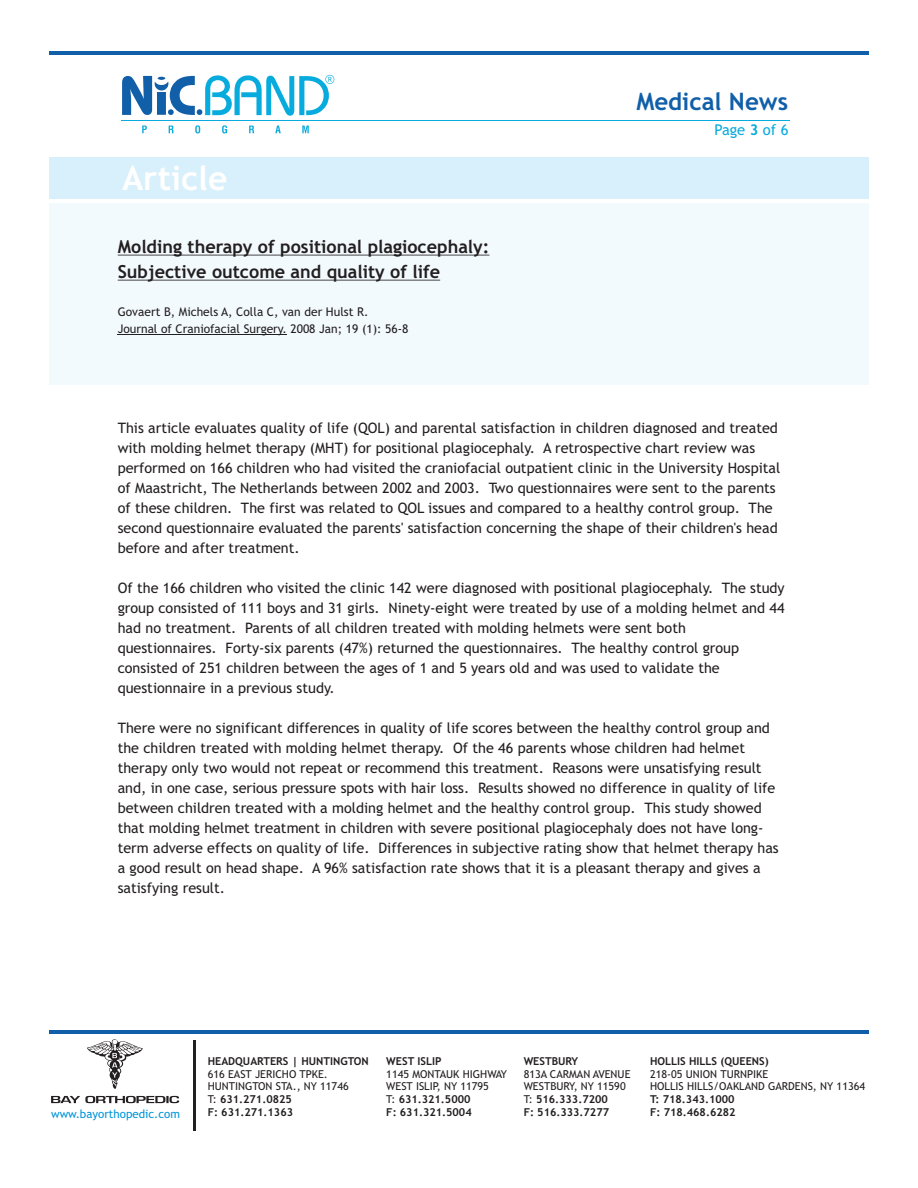
<style>
.page{position:relative;width:918px;height:1188px;background:#fff}
.page>*{position:absolute;margin:0;border:0;box-sizing:border-box;transform-origin:0 0}
.t1{font:700 33.6px "Trebuchet MS";color:#fff}
.t2{font:700 24.15px "Trebuchet MS";color:#115fa8}
.t3{font:700 18px/25px "Trebuchet MS";color:#231f20}
.t4{font:14.85px "Trebuchet MS";color:#08abdd}
.t5{font:14.4px/20.1px "Trebuchet MS";color:#231f20}
.t6{font:12px/16.6px "Trebuchet MS";color:#231f20}
.t7{font:11.55px "Trebuchet MS";color:#0095d9}
.t8{font:10.95px/12.6px "Trebuchet MS";color:#231f20}
.t9{font:700 10.95px/12.6px "Trebuchet MS";color:#231f20}
.s1{font-weight:700}
</style>
<div class="page">
<div style="left:49px;top:203px;width:820px;height:182px;background:#f3fafe"></div>
<hr style="left:49px;top:1031px;width:820px;height:3px;background:#115fa8">
<hr style="left:193px;top:1040px;width:2px;height:91px;background:#231f20">
<hr style="left:49px;top:52px;width:820px;height:3px;background:#115fa8">
<svg style="left:142px;top:125px;width:167px;height:8px"></svg>
<hr style="left:121px;top:120px;width:669px;height:1px;background:#08abdd">
<svg style="left:122px;top:75px;width:212px;height:41px"></svg>
<svg style="left:51px;top:1096px;width:128px;height:7px"></svg>
<svg style="left:87px;top:1039px;width:56px;height:50px"></svg>
<hr style="left:118px;top:255px;width:371px;height:1px;background:#231f20">
<hr style="left:118px;top:280px;width:322px;height:1px;background:#231f20">
<hr style="left:118px;top:334px;width:169px;height:1px;background:#231f20">
<h2 class="t2" style="left:636px;top:93px;width:153px">Medical News</h2>
<h1 class="t1" style="left:122px;top:165px;width:107px">Article</h1>
<p class="t3" style="left:118px;top:236px;width:373px">Molding therapy of positional plagiocephaly:<br>Subjective outcome and quality of life</p>
<p class="t6" style="left:118px;top:305px;width:292px">Govaert B, Michels A, Colla C, van der Hulst R.<br>Journal of Craniofacial Surgery. 2008 Jan; 19 (1): 56-8</p>
<p class="t4" style="left:714px;top:124px;width:76px">Page <span class="s1">3</span> of 6</p>
<p class="t5" style="left:118px;top:419px;width:664px">This article evaluates quality of life (QOL) and parental satisfaction in children diagnosed and treated with molding helmet therapy (MHT) for positional plagiocephaly. A retrospective chart review was performed on 166 children who had visited the craniofacial outpatient clinic in the University Hospital of Maastricht, The Netherlands between 2002 and 2003. Two questionnaires were sent to the parents of these children. The first was related to QOL issues and compared to a healthy control group. The second questionnaire evaluated the parents' satisfaction concerning the shape of their children's head before and after treatment.</p>
<p class="t5" style="left:118px;top:579px;width:669px">Of the 166 children who visited the clinic 142 were diagnosed with positional plagiocephaly. The study group consisted of 111 boys and 31 girls. Ninety-eight were treated by use of a molding helmet and 44 had no treatment. Parents of all children treated with molding helmets were sent both questionnaires. Forty-six parents (47%) returned the questionnaires. The healthy control group consisted of 251 children between the ages of 1 and 5 years old and was used to validate the questionnaire in a previous study.</p>
<p class="t5" style="left:118px;top:719px;width:663px">There were no significant differences in quality of life scores between the healthy control group and the children treated with molding helmet therapy. Of the 46 parents whose children had helmet therapy only two would not repeat or recommend this treatment. Reasons were unsatisfying result and, in one case, serious pressure spots with hair loss. Results showed no difference in quality of life between children treated with a molding helmet and the healthy control group. This study showed that molding helmet treatment in children with severe positional plagiocephaly does not have long&shy;term adverse effects on quality of life. Differences in subjective rating show that helmet therapy has a good result on head shape. A 96% satisfaction rate shows that it is a pleasant therapy and gives a satisfying result.</p>
<p class="t7" style="left:51px;top:1109px;width:131px">www.bayorthopedic.com</p>
<p class="t9" style="left:208px;top:1056px;width:163px">HEADQUARTERS | HUNTINGTON</p>
<p class="t8" style="left:208px;top:1068px;width:143px">616 EAST JERICHO TPKE.<br>HUNTINGTON STA., NY 11746<br>T: <span class="s1">631.271.0825<br>F: 631.271.1363</span></p>
<p class="t9" style="left:386px;top:1056px;width:57px">WEST ISLIP</p>
<p class="t8" style="left:386px;top:1068px;width:122px">1145 MONTAUK HIGHWAY<br>WEST ISLIP, NY 11795<br>T: <span class="s1">631.321.5000<br>F: 631.321.5004</span></p>
<p class="t9" style="left:524px;top:1056px;width:56px">WESTBURY</p>
<p class="t8" style="left:524px;top:1068px;width:108px">813A CARMAN AVENUE<br>WESTBURY, NY 11590<br>T: <span class="s1">516.333.7200<br>F: 516.333.7277</span></p>
<p class="t9" style="left:650px;top:1056px;width:120px">HOLLIS HILLS (QUEENS)</p>
<p class="t8" style="left:650px;top:1068px;width:217px">218-05 UNION TURNPIKE<br>HOLLIS HILLS/OAKLAND GARDENS, NY 11364</p>
<p class="t9" style="left:650px;top:1094px;width:87px">T: 718.343.1000<br>F: 718.468.6282</p>
</div>
